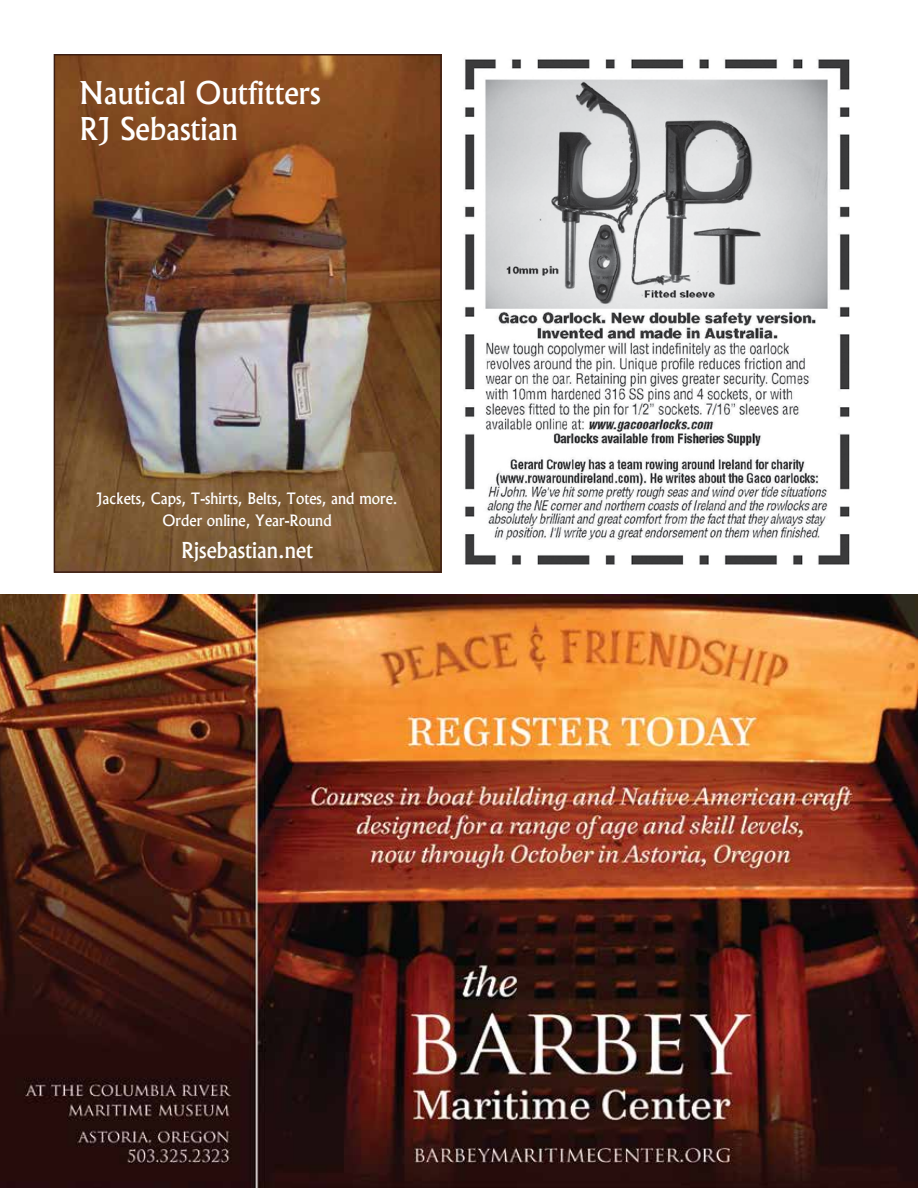
<style>
.page{position:relative;width:918px;height:1188px;background:#fff}
.page>*{position:absolute;margin:0;border:0;box-sizing:border-box;transform-origin:0 0}
.t1{font:30px/36px "Alaska";color:#fff}
.t2{font:21px "Alaska";color:#fff}
.t3{font:15px/21.6px "Alaska";color:#fff;text-align:center}
</style>
<div class="page">
<img style="left:0;top:594px;width:918px;height:594px">
<img style="left:57px;top:57px;width:382px;height:513px">
<div style="left:54px;top:54px;width:388px;height:519px;border:2px solid #3c1e13"></div>
<img style="left:464px;top:59px;width:386px;height:505px">
<h1 class="t1" style="left:80px;top:75px;width:243px">Nautical Outfitters<br>RJ Sebastian</h1>
<p class="t3" style="left:97px;top:488px;width:303px">Jackets, Caps, T-shirts, Belts, Totes, and more.<br>Order online, Year-Round</p>
<h2 class="t2" style="left:181px;top:536px;width:134px">Rjsebastian.net</h2>
</div>
